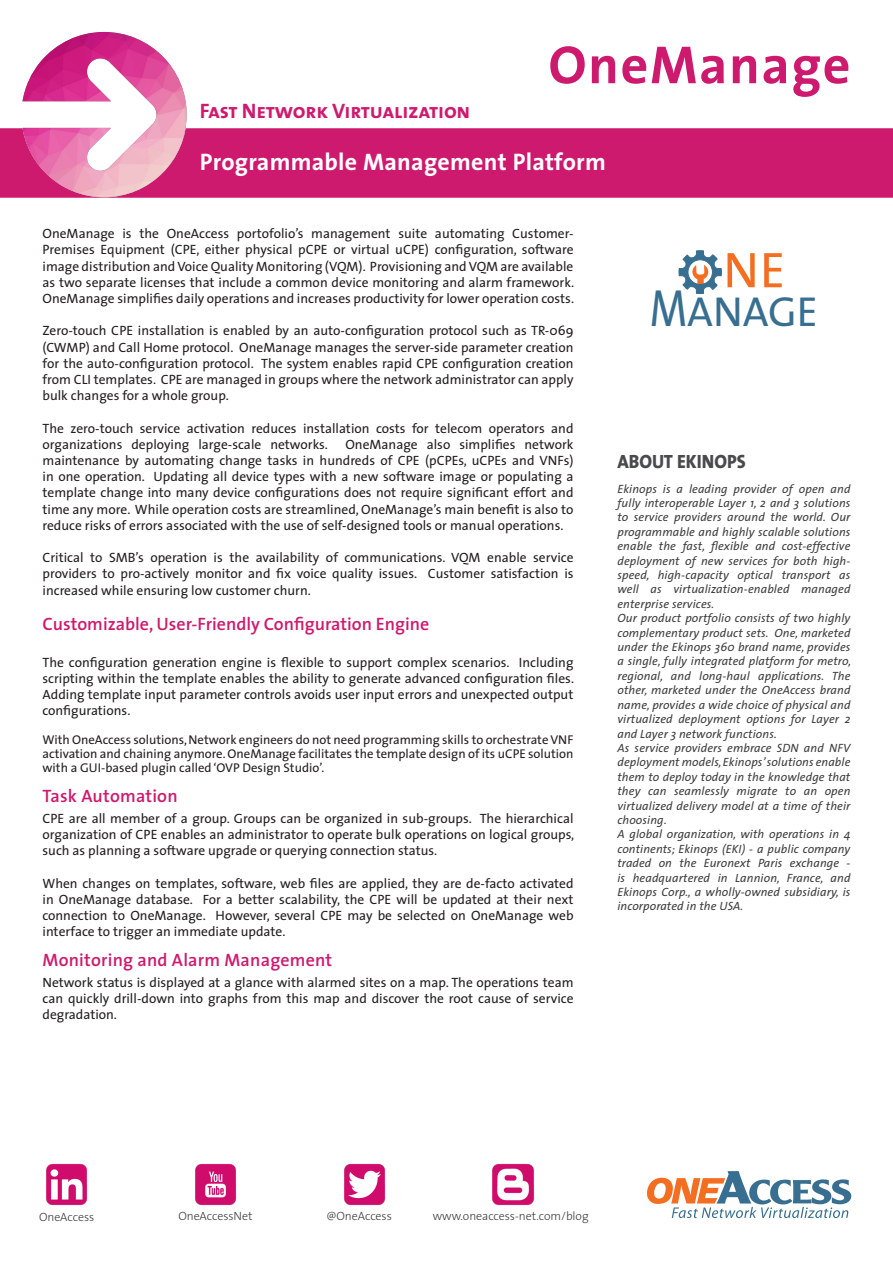
<style>
.page{position:relative;width:893px;height:1263px;background:#fff}
.page>*{position:absolute;margin:0;border:0;box-sizing:border-box;transform-origin:0 0}
.t1{font:700 54px "The Sans";letter-spacing:.03em;color:#ce1a6e}
.t2{font:50.55px "The Sans Caps";color:#f36e21}
.t3{font:42.15px "The Sans Caps";color:#386e8f}
.TEXTE_COURANT{font:700 24px "The Sans";letter-spacing:.01em;color:#fff}
.TEXTE_COURANT-2{font:21px "The Sans Bold Caps";letter-spacing:-.01em;color:#ce1a6e}
.t4{font:800 19.2px "The Sans";color:#494a4b;scale:.93 1}
.TEXTE_COURANT-3{font:600 18px "The Sans";color:#ce1a6e}
.t5{font:13.5px/16.2px "The Sans";color:#231f20;text-align:justify}
.t6{font:12.75px/14.2px "The Sans";color:#231f20;text-align:justify}
.t7{font:italic 12px/14.4px "The Sans";letter-spacing:.01em;color:#3e3e3f;text-align:justify}
.t8{font:300 12px "The Sans";letter-spacing:-.005em;color:#3e3e3f}
.s1{font-size:52.65px}
</style>
<div class="page">
<div style="left:0;top:128px;width:893px;height:70px;background:#ce1a6e"></div>
<svg style="left:647px;top:1171px;width:204px;height:47px"></svg>
<img style="left:22px;top:32px;width:165px;height:165px">
<img style="left:492px;top:1164px;width:42px;height:42px">
<img style="left:46px;top:1164px;width:41px;height:42px">
<img style="left:344px;top:1164px;width:41px;height:42px">
<img style="left:195px;top:1164px;width:41px;height:42px">
<svg style="left:679px;top:250px;width:43px;height:44px"></svg>
<p class="TEXTE_COURANT-2" style="left:200px;top:98px;width:272px">Fast Network Virtualization</p>
<p class="t1" style="left:548px;top:30px;width:303px">OneManage</p>
<p class="TEXTE_COURANT" style="left:200px;top:146px;width:407px">Programmable Management Platform</p>
<p class="t5" style="left:43px;top:226px;width:533px">OneManage is the OneAccess portofolio’s management suite automating Customer-Premises Equipment (CPE, either physical pCPE or virtual uCPE) configuration, software image distribution and Voice Quality Monitoring (VQM). Provisioning and VQM are available as two separate licenses that include a common device monitoring and alarm framework.<br>OneManage simplifies daily operations and increases productivity for lower operation costs.</p>
<p class="t5" style="left:43px;top:323px;width:533px">Zero-touch CPE installation is enabled by an auto-configuration protocol such as TR-069 (CWMP) and Call Home protocol. OneManage manages the server-side parameter creation for the auto-configuration protocol. The system enables rapid CPE configuration creation from CLI templates. CPE are managed in groups where the network administrator can apply bulk changes for a whole group.</p>
<p class="t5" style="left:43px;top:420px;width:532px">The zero-touch service activation reduces installation costs for telecom operators and organizations deploying large-scale networks.</p>
<p class="t5" style="left:43px;top:436px;width:533px;text-indent:303px">OneManage also simplifies network maintenance by automating change tasks in hundreds of CPE (pCPEs, uCPEs and VNFs) in one operation. Updating all device types with a new software image or populating a template change into many device configurations does not require significant effort and time any more. While operation costs are streamlined, OneManage’s main benefit is also to reduce risks of errors associated with the use of self-designed tools or manual operations.</p>
<p class="t5" style="left:43px;top:550px;width:533px">Critical to SMB’s operation is the availability of communications. VQM enable service providers to pro-actively monitor and fix voice quality issues. Customer satisfaction is increased while ensuring low customer churn.</p>
<p class="TEXTE_COURANT-3" style="left:43px;top:612px;width:388px">Customizable, User-Friendly Configuration Engine</p>
<p class="t5" style="left:43px;top:654px;width:533px">The configuration generation engine is flexible to support complex scenarios. Including scripting within the template enables the ability to generate advanced configuration files.<br>Adding template input parameter controls avoids user input errors and unexpected output configurations.</p>
<p class="t6" style="left:43px;top:732px;width:532px">With OneAccess solutions, Network engineers do not need programming skills to orchestrate VNF activation and chaining anymore. OneManage facilitates the template design of its uCPE solution with a GUI-based plugin called ‘OVP Design Studio’.</p>
<p class="TEXTE_COURANT-3" style="left:43px;top:785px;width:137px">Task Automation</p>
<p class="t5" style="left:43px;top:810px;width:533px">CPE are all member of a group. Groups can be organized in sub-groups. The hierarchical organization of CPE enables an administrator to operate bulk operations on logical groups, such as planning a software upgrade or querying connection status.</p>
<p class="t5" style="left:43px;top:875px;width:533px">When changes on templates, software, web files are applied, they are de-facto activated in OneManage database. For a better scalability, the CPE will be updated at their next connection to OneManage. However, several CPE may be selected on OneManage web interface to trigger an immediate update.</p>
<p class="TEXTE_COURANT-3" style="left:43px;top:949px;width:291px">Monitoring and Alarm Management</p>
<p class="t5" style="left:43px;top:974px;width:533px">Network status is displayed at a glance with alarmed sites on a map. The operations team can quickly drill-down into graphs from this map and discover the root cause of service degradation.</p>
<p class="t2" style="left:723px;top:238px;width:63px">NE</p>
<p class="t3" style="left:650px;top:285px;width:170px"><span class="s1">M</span>ANAGE</p>
<p class="t4" style="left:617px;top:449px;width:139px">ABOUT EKINOPS</p>
<p class="t7" style="left:617px;top:481px;width:235px">Ekinops is a leading provider of open and fully interoperable Layer 1, 2 and 3 solutions to service providers around the world. Our programmable and highly scalable solutions enable the fast, flexible and cost-effective deployment of new services for both high&shy;speed, high-capacity optical transport as well as virtualization-enabled managed enterprise services.</p>
<p class="t7" style="left:617px;top:611px;width:235px">Our product portfolio consists of two highly complementary product sets. One, marketed under the Ekinops 360 brand name, provides a single, fully integrated platform for metro, regional, and long-haul applications. The other, marketed under the OneAccess brand name, provides a wide choice of physical and virtualized deployment options for Layer 2 and Layer 3 network functions.</p>
<p class="t7" style="left:617px;top:741px;width:235px">As service providers embrace SDN and NFV deployment models, Ekinops’ solutions enable them to deploy today in the knowledge that they can seamlessly migrate to an open virtualized delivery model at a time of their choosing.</p>
<p class="t7" style="left:617px;top:827px;width:235px">A global organization, with operations in 4 continents; Ekinops (EKI) - a public company traded on the Euronext Paris exchange - is headquartered in Lannion, France, and Ekinops Corp., a wholly-owned subsidiary, is incorporated in the USA.</p>
<p class="t8" style="left:39px;top:1209px;width:57px">OneAccess</p>
<p class="t8" style="left:178px;top:1208px;width:76px">OneAccessNet</p>
<p class="t8" style="left:326px;top:1208px;width:67px">@OneAccess</p>
<p class="t8" style="left:433px;top:1208px;width:158px">www.oneaccess-net.com/blog</p>
</div>
